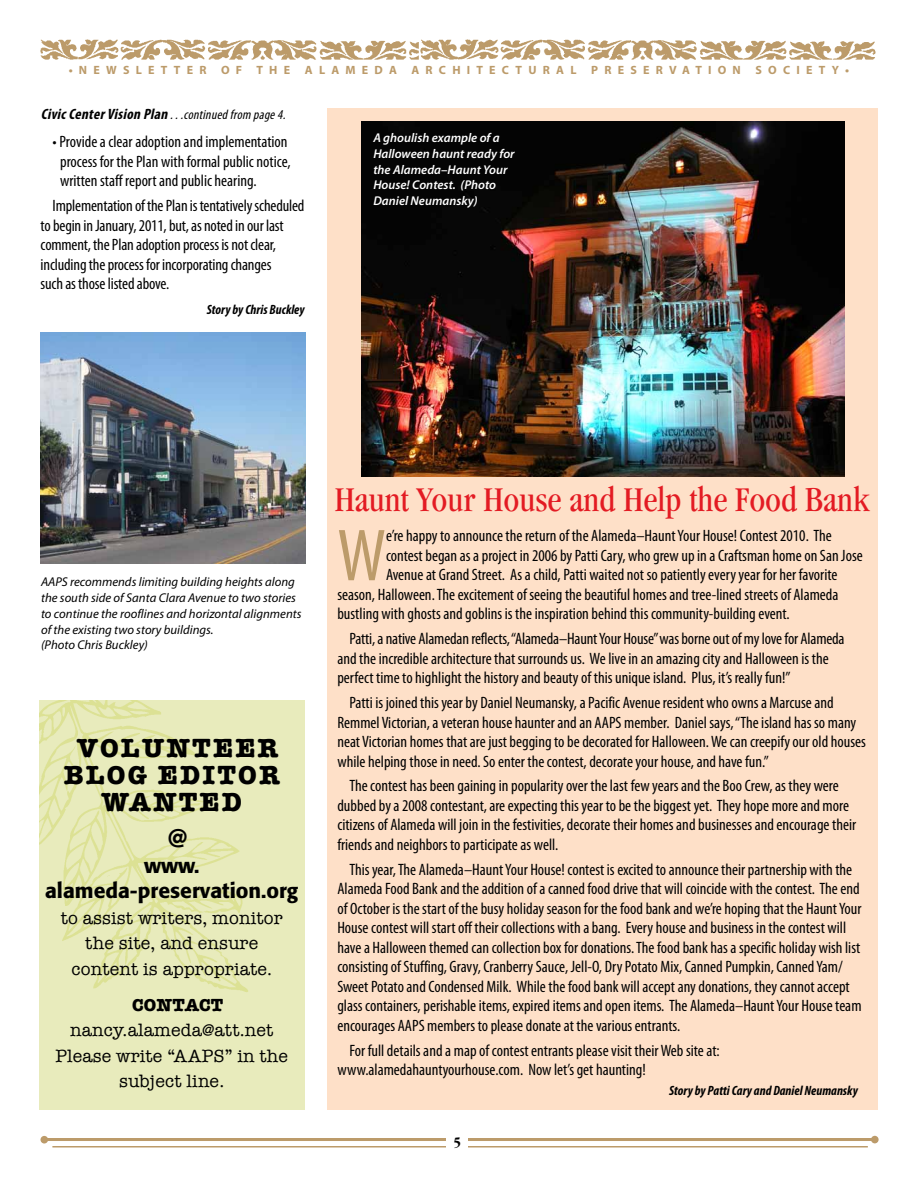
<style>
.page{position:relative;width:918px;height:1188px;background:#fff}
.page>*{position:absolute;margin:0;border:0;box-sizing:border-box;transform-origin:0 0}
.t1{font:condensed 74.4px "Myriad Pro";color:#bc9b6a}
.t2{font:condensed 36px "Garamond";color:#e31b23}
.t3{font:700 27px/27px "American Typewriter";letter-spacing:.08em;color:#000;text-align:center}
.t4{font:500 21px/25.5px "Formata";color:#000;text-align:center}
.t5{font:18px/25.5px "American Typewriter";letter-spacing:.01em;color:#000;text-align:center}
.t6{font:700 18px "American Typewriter";color:#000}
.t7{font:condensed 16.5px/19.5px "Myriad Pro";color:#000}
.t8{font:700 condensed 15px "Garamond";color:#000}
.t9{font:italic 700 condensed 13.5px "Myriad Pro";color:#000}
.t10{font:italic condensed 13.5px "Myriad Pro";color:#000}
.t11{font:italic 12.75px/15.8px "Myriad Pro";color:#000}
.t12{font:italic 600 12.75px/15.8px "Myriad Pro";color:#fff}
.t13{font:700 12px "Myriad Pro";letter-spacing:.52em;color:#bc9b6a}
.s1{font-weight:700;font-size:15px}
</style>
<div class="page">
<img style="left:40px;top:40px;width:836px;height:20px">
<div style="left:327px;top:108px;width:551px;height:1002px;background:#fee0c8"></div>
<img style="left:40px;top:333px;width:266px;height:230px">
<div style="left:40px;top:701px;width:265px;height:409px;background:#e8ebbc"></div>
<img style="left:40px;top:701px;width:208px;height:291px">
<img style="left:361px;top:122px;width:483px;height:355px">
<hr style="left:46px;top:1138px;width:828px;height:3px;background:#bc9b6a">
<div style="left:871px;top:1136px;width:8px;height:7px;background:#bc9b6a;border-radius:50%"></div>
<div style="left:40px;top:1136px;width:8px;height:8px;background:#bc9b6a;border-radius:50%"></div>
<hr style="left:52px;top:1146px;width:816px;height:2px;background:#bc9b6a">
<div style="left:447px;top:1126px;width:21px;height:31px;background:#fff"></div>
<p class="t13" style="left:69px;top:62px;width:329px">•NEWSLETTER OF THE ALAMEDA</p>
<p class="t13" style="left:412px;top:62px;width:329px">ARCHITECTURAL PRESERVATION</p>
<p class="t13" style="left:756px;top:62px;width:95px">SOCIETY•</p>
<p class="t10" style="left:41px;top:107px;width:249px"><span class="s1">CivicCenterVision Plan</span> ...continuedfrom page4.</p>
<p class="t7" style="left:60px;top:132px;width:232px;text-indent:-8px">• Provide a clear adoption and implementation process for the Plan with formal public notice, written staff report and public hearing.</p>
<p class="t7" style="left:41px;top:196px;width:265px;text-indent:12px">Implementation of the Plan is tentatively scheduled to begin in January, 2011, but, as noted in our last comment, the Plan adoption process is not clear, including the process for incorporating changes<br>such as those listed above.</p>
<p class="t9" style="left:207px;top:301px;width:99px">Story by Chris Buckley</p>
<p class="t12" style="left:373px;top:130px;width:143px">A ghoulish example of a<br>Halloween haunt ready for the Alameda–Haunt Your<br>House! Contest. (Photo<br>Daniel Neumansky)</p>
<p class="t11" style="left:41px;top:574px;width:262px">AAPS recommends limiting building heights along the south side of Santa Clara Avenue to two stories to continue the rooflines and horizontal alignments of the existing two story buildings.<br>(Photo Chris Buckley)</p>
<h3 class="t3" style="left:64px;top:734px;width:218px">VOLUNTEER<br>BLOG EDITOR<br>WANTED</h3>
<h3 class="t3" style="left:168px;top:825px;width:21px">@</h3>
<p class="t4" style="left:45px;top:852px;width:255px">www. alameda-preservation.org</p>
<p class="t5" style="left:61px;top:905px;width:224px">to assist writers, monitor the site, and ensure content is appropriate.</p>
<p class="t6" style="left:132px;top:994px;width:27px">CONTA</p>
<p class="t6" style="left:199px;top:994px;width:25px">CT</p>
<p class="t5" style="left:55px;top:1018px;width:234px">nancy.alameda@att.net<br>Please write “AAPS” in the subject line.</p>
<h2 class="t2" style="left:335px;top:479px;width:536px">Haunt Your House and Help the Food Bank</h2>
<h1 class="t1" style="left:337px;top:511px;width:50px">W</h1>
<p class="t7" style="left:386px;top:526px;width:447px">e’re happy to announce the return of the Alameda–Haunt Your House! Contest 2010. The</p>
<p class="t7" style="left:386px;top:545px;width:478px">contest began as a project in 2006 by Patti Cary, who grew up in a Craftsman home on San Jose</p>
<p class="t7" style="left:386px;top:565px;width:453px">Avenue at Grand Street. As a child, Patti waited not so patiently every year for her favorite</p>
<p class="t7" style="left:337px;top:584px;width:503px">season, Halloween. The excitement of seeing the beautiful homes and tree-lined streets of Alameda</p>
<p class="t7" style="left:337px;top:604px;width:454px">bustling with ghosts and goblins is the inspiration behind this community-building event.</p>
<p class="t7" style="left:337px;top:629px;width:509px;text-indent:12px">Patti, a native Alamedan reflects, “Alameda–Haunt Your House” was borne out of my love for Alameda and the incredible architecture that surrounds us. We live in an amazing city and Halloween is the perfect time to highlight the history and beauty of this unique island. Plus, it’s really fun!”</p>
<p class="t7" style="left:337px;top:693px;width:530px;text-indent:12px">Patti is joined this year by Daniel Neumansky, a Pacific Avenue resident who owns a Marcuse and Remmel Victorian, a veteran house haunter and an AAPS member. Daniel says, “The island has so many neat Victorian homes that are just begging to be decorated for Halloween. We can creepify our old houses while helping those in need. So enter the contest, decorate your house, and have fun.”</p>
<p class="t7" style="left:337px;top:776px;width:520px;text-indent:12px">The contest has been gaining in popularity over the last few years and the Boo Crew, as they were dubbed by a 2008 contestant, are expecting this year to be the biggest yet. They hope more and more citizens of Alameda will join in the festivities, decorate their homes and businesses and encourage their friends and neighbors to participate as well.</p>
<p class="t7" style="left:337px;top:859px;width:526px;text-indent:12px">This year, The Alameda–Haunt Your House! contest is excited to announce their partnership with the Alameda Food Bank and the addition of a canned food drive that will coincide with the contest. The end of October is the start of the busy holiday season for the food bank and we’re hoping that the Haunt Your House contest will start off their collections with a bang. Every house and business in the contest will have a Halloween themed can collection box for donations. The food bank has a specific holiday wish list consisting of Stuffing, Gravy, Cranberry Sauce, Jell-O, Dry Potato Mix, Canned Pumpkin, Canned Yam/ Sweet Potato and Condensed Milk. While the food bank will accept any donations, they cannot accept glass containers, perishable items, expired items and open items. The Alameda–Haunt Your House team encourages AAPS members to please donate at the various entrants.</p>
<p class="t7" style="left:337px;top:1040px;width:384px;text-indent:12px">For full details and a map of contest entrants please visit their Web site at: www.alamedahauntyourhouse.com. Now let’s get haunting!</p>
<p class="t9" style="left:669px;top:1082px;width:190px">Story by Patti Cary and Daniel Neumansky</p>
<p class="t8" style="left:454px;top:1134px;width:9px">5</p>
</div>
